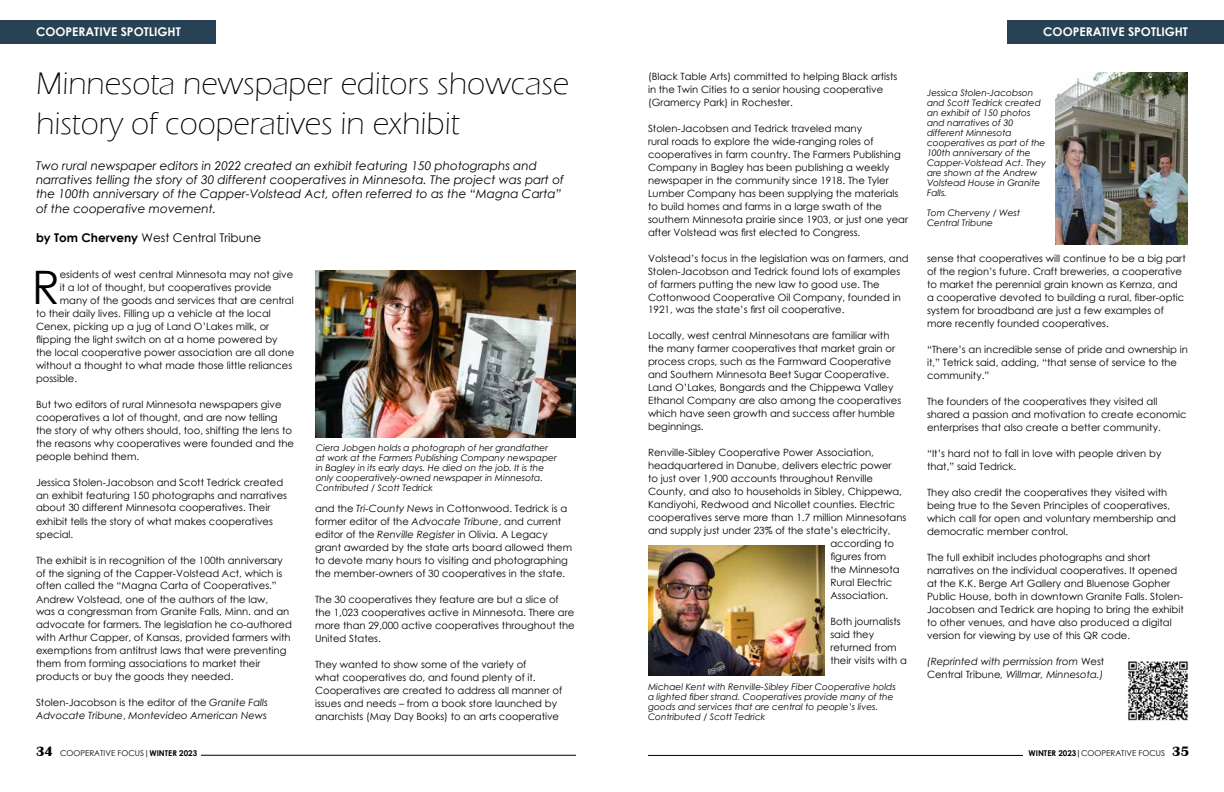
<style>
.page{position:relative;width:1224px;height:792px;background:#fff}
.page>*{position:absolute;margin:0;border:0;box-sizing:border-box;transform-origin:0 0}
.t1{font:46.2px "Century Gothic";color:#000}
.t2{font:300 32px/40px "Eras ITC";color:#000}
.t3{font:italic 12px/14.4px "Century Gothic";color:#000}
.t4{font:700 12px "Century Gothic";color:#fff}
.t5{font:12px "Century Gothic";color:#000}
.t6{font:10px/13px "Century Gothic";color:#000}
.t7{font:italic 10px/13px "Century Gothic";color:#000}
.t8{font:italic 9px/10px "Century Gothic";color:#000}
.t9{font:8px "Century Gothic";color:#000}
.s1{font-weight:700}
.s2{font-style:normal}
.s3{font-style:italic}
.s4{font-family:"Britannic";font-weight:700;font-size:14px}
</style>
<div class="page">
<hr style="left:201px;top:755px;width:375px;height:1px;background:#000">
<hr style="left:648px;top:755px;width:375px;height:1px;background:#000">
<img style="left:1128px;top:661px;width:60px;height:60px">
<img style="left:315px;top:270px;width:261px;height:168px">
<img style="left:648px;top:546px;width:176px;height:129px">
<img style="left:1056px;top:72px;width:131px;height:172px">
<div style="left:0;top:20px;width:216px;height:24px;background:#274155"></div>
<div style="left:1007px;top:20px;width:217px;height:24px;background:#274155"></div>
<p class="t4" style="left:36px;top:23px;width:146px">COOPERATIVE SPOTLIGHT</p>
<p class="t4" style="left:1043px;top:23px;width:146px">COOPERATIVE SPOTLIGHT</p>
<h2 class="t2" style="left:36px;top:64px;width:535px">Minnesota newspaper editors showcase history of cooperatives in exhibit</h2>
<p class="t3" style="left:36px;top:158px;width:530px">Two rural newspaper editors in 2022 created an exhibit featuring 150 photographs and narratives telling the story of 30 different cooperatives in Minnesota. The project was part of the 100th anniversary of the Capper-Volstead Act, often referred to as the “Magna Carta” of the cooperative movement.</p>
<p class="t5" style="left:36px;top:229px;width:227px"><span class="s1">by Tom Cherveny</span> West Central Tribune</p>
<h1 class="t1" style="left:32px;top:255px;width:30px">R</h1>
<p class="t6" style="left:60px;top:267px;width:235px">esidents of west central Minnesota may not give</p>
<p class="t6" style="left:60px;top:280px;width:213px">it a lot of thought, but cooperatives provide</p>
<p class="t6" style="left:60px;top:293px;width:235px">many of the goods and services that are central</p>
<p class="t6" style="left:36px;top:306px;width:236px">to their daily lives. Filling up a vehicle at the local</p>
<p class="t6" style="left:36px;top:319px;width:235px">Cenex, picking up a jug of Land O’Lakes milk, or</p>
<p class="t6" style="left:36px;top:332px;width:243px">flipping the light switch on at a home powered by</p>
<p class="t6" style="left:36px;top:345px;width:260px">the local cooperative power association are all done</p>
<p class="t6" style="left:36px;top:358px;width:258px">without a thought to what made those little reliances</p>
<p class="t6" style="left:36px;top:371px;width:43px">possible.</p>
<p class="t6" style="left:36px;top:397px;width:260px">But two editors of rural Minnesota newspapers give cooperatives a lot of thought, and are now telling the story of why others should, too, shifting the lens to the reasons why cooperatives were founded and the people behind them.</p>
<p class="t6" style="left:36px;top:475px;width:253px">Jessica Stolen-Jacobson and Scott Tedrick created an exhibit featuring 150 photographs and narratives about 30 different Minnesota cooperatives. Their exhibit tells the story of what makes cooperatives special.</p>
<p class="t6" style="left:36px;top:553px;width:257px">The exhibit is in recognition of the 100th anniversary of the signing of the Capper-Volstead Act, which is often called the “Magna Carta of Cooperatives.” Andrew Volstead, one of the authors of the law,<br>was a congressman from Granite Falls, Minn. and an advocate for farmers. The legislation he co-authored with Arthur Capper, of Kansas, provided farmers with exemptions from antitrust laws that were preventing them from forming associations to market their products or buy the goods they needed.</p>
<p class="t7" style="left:36px;top:696px;width:234px"><span class="s2">Stolen-Jacobson is the editor of the</span> Granite Falls<br>Advocate Tribune<span class="s2">,</span> Montevideo American News</p>
<p class="t8" style="left:316px;top:443px;width:242px">Ciera Jobgen holds a photograph of her grandfather at work at the Farmers Publishing Company newspaper in Bagley in its early days. He died on the job. It is the only cooperatively-owned newspaper in Minnesota.<br>Contributed / Scott Tedrick</p>
<p class="t6" style="left:315px;top:501px;width:259px">and the <span class="s3">Tri-County News</span> in Cottonwood. Tedrick is a former editor of the <span class="s3">Advocate Tribune</span>, and current editor of the <span class="s3">Renville Register</span> in Olivia. A Legacy grant awarded by the state arts board allowed them to devote many hours to visiting and photographing the member-owners of 30 cooperatives in the state.</p>
<p class="t6" style="left:315px;top:592px;width:261px">The 30 cooperatives they feature are but a slice of the 1,023 cooperatives active in Minnesota. There are more than 29,000 active cooperatives throughout the United States.</p>
<p class="t6" style="left:315px;top:657px;width:249px">They wanted to show some of the variety of<br>what cooperatives do, and found plenty of it.<br>Cooperatives are created to address all manner of issues and needs – from a book store launched by anarchists (May Day Books) to an arts cooperative</p>
<p class="t6" style="left:648px;top:69px;width:251px">(Black Table Arts) committed to helping Black artists in the Twin Cities to a senior housing cooperative (Gramercy Park) in Rochester.</p>
<p class="t6" style="left:648px;top:121px;width:262px">Stolen-Jacobsen and Tedrick traveled many<br>rural roads to explore the wide-ranging roles of cooperatives in farm country. The Farmers Publishing Company in Bagley has been publishing a weekly newspaper in the community since 1918. The Tyler Lumber Company has been supplying the materials to build homes and farms in a large swath of the southern Minnesota prairie since 1903, or just one year after Volstead was first elected to Congress.</p>
<p class="t6" style="left:648px;top:251px;width:262px">Volstead’s focus in the legislation was on farmers, and Stolen-Jacobson and Tedrick found lots of examples of farmers putting the new law to good use. The Cottonwood Cooperative Oil Company, founded in 1921, was the state’s first oil cooperative.</p>
<p class="t6" style="left:648px;top:329px;width:255px">Locally, west central Minnesotans are familiar with the many farmer cooperatives that market grain or process crops, such as the Farmward Cooperative and Southern Minnesota Beet Sugar Cooperative.<br>Land O’Lakes, Bongards and the Chippewa Valley Ethanol Company are also among the cooperatives which have seen growth and success after humble beginnings.</p>
<p class="t6" style="left:648px;top:446px;width:227px">Renville-Sibley Cooperative Power Association,</p>
<p class="t6" style="left:648px;top:459px;width:245px">headquartered in Danube, delivers electric power</p>
<p class="t6" style="left:648px;top:472px;width:226px">to just over 1,900 accounts throughout Renville</p>
<p class="t6" style="left:648px;top:485px;width:256px">County, and also to households in Sibley, Chippewa,</p>
<p class="t6" style="left:648px;top:498px;width:249px">Kandiyohi, Redwood and Nicollet counties. Electric</p>
<p class="t6" style="left:648px;top:511px;width:260px">cooperatives serve more than 1.7 million Minnesotans</p>
<p class="t6" style="left:648px;top:524px;width:244px">and supply just under 23% of the state’s electricity,</p>
<p class="t6" style="left:830px;top:537px;width:65px">according to</p>
<p class="t6" style="left:830px;top:550px;width:57px">figures from</p>
<p class="t6" style="left:830px;top:563px;width:71px">the Minnesota</p>
<p class="t6" style="left:830px;top:576px;width:63px">Rural Electric</p>
<p class="t6" style="left:830px;top:589px;width:59px">Association.</p>
<p class="t6" style="left:830px;top:615px;width:78px">Both journalists said they returned from their visits with a</p>
<p class="t8" style="left:648px;top:682px;width:249px">Michael Kent with Renville-Sibley Fiber Cooperative holds a lighted fiber strand. Cooperatives provide many of the goods and services that are central to people’s lives.<br>Contributed / Scott Tedrick</p>
<p class="t8" style="left:927px;top:88px;width:121px">Jessica Stolen-Jacobson and Scott Tedrick created an exhibit of 150 photos and narratives of 30 different Minnesota cooperatives as part of the<br>100th anniversary of the<br>Capper-Volstead Act. They are shown at the Andrew<br>Volstead House in Granite<br>Falls.</p>
<p class="t8" style="left:927px;top:208px;width:95px">Tom Cherveny / West<br>Central Tribune</p>
<p class="t6" style="left:927px;top:252px;width:260px">sense that cooperatives will continue to be a big part of the region’s future. Craft breweries, a cooperative to market the perennial grain known as Kernza, and a cooperative devoted to building a rural, fiber-optic system for broadband are just a few examples of more recently founded cooperatives.</p>
<p class="t6" style="left:927px;top:343px;width:262px">“There’s an incredible sense of pride and ownership in it,” Tetrick said, adding, “that sense of service to the community.”</p>
<p class="t6" style="left:927px;top:395px;width:261px">The founders of the cooperatives they visited all shared a passion and motivation to create economic enterprises that also create a better community.</p>
<p class="t6" style="left:927px;top:447px;width:236px">“It’s hard not to fall in love with people driven by that,” said Tedrick.</p>
<p class="t6" style="left:927px;top:486px;width:251px">They also credit the cooperatives they visited with being true to the Seven Principles of cooperatives, which call for open and voluntary membership and democratic member control.</p>
<p class="t6" style="left:927px;top:551px;width:258px">The full exhibit includes photographs and short narratives on the individual cooperatives. It opened at the K.K. Berge Art Gallery and Bluenose Gopher Public House, both in downtown Granite Falls. Stolen-Jacobsen and Tedrick are hoping to bring the exhibit to other venues, and have also produced a digital version for viewing by use of this QR code.</p>
<p class="t7" style="left:927px;top:655px;width:179px">(Reprinted with permission from <span class="s2">West<br>Central Tribune</span>, Willmar, Minnesota.)</p>
<p class="t9" style="left:36px;top:748px;width:163px"><span class="s4">34</span> COOPERATIVE FOCUS|<span class="s1">WINTER 2023</span></p>
<p class="t9" style="left:1029px;top:748px;width:162px"><span class="s1">WINTER 2023|</span>COOPERATIVE FOCUS <span class="s4">35</span></p>
</div>
